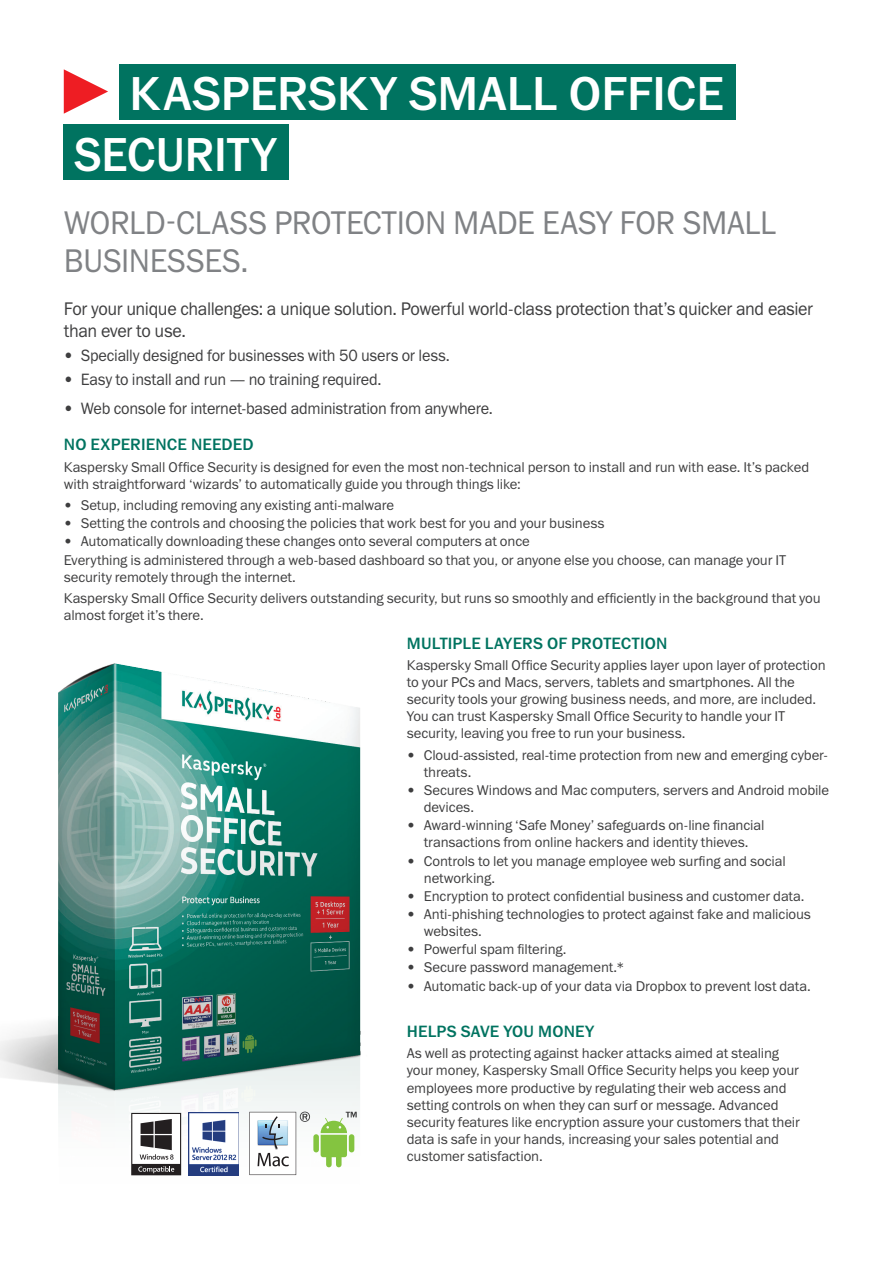
<style>
.page{position:relative;width:893px;height:1263px;background:#fff}
.page>*{position:absolute;margin:0;border:0;box-sizing:border-box;transform-origin:0 0}
.t1{font:500 48px "Lab Gothic";color:#fff}
.t2{font:500 48px "Lab Gothic";color:#fff;scale:.95 1}
.Grey_subtitle{font:33px/37.5px "Lab Gothic";letter-spacing:-.01em;color:#808285;scale:.95 1}
.Black_subtitle{font:18.3px/22px "Lab Gothic";letter-spacing:-.02em;color:#3e3e3f;scale:.95 1}
.t3{font:16.5px "Lab Gothic";letter-spacing:-.015em;color:#3e3e3f;scale:.95 1}
.Header_Green{font:500 16.5px "Lab Gothic";letter-spacing:.005em;color:#007360}
.t4{font:14.25px/17.1px "Lab Gothic";letter-spacing:-.01em;color:#3e3e3f}
</style>
<div class="page">
<svg style="left:64px;top:69px;width:44px;height:45px"></svg>
<div style="left:119px;top:64px;width:617px;height:55px;background:#007360"></div>
<div style="left:64px;top:125px;width:225px;height:55px;background:#007360"></div>
<img style="left:0;top:663px;width:361px;height:513px">
<svg style="left:131px;top:1113px;width:50px;height:62px"></svg>
<img style="left:189px;top:1112px;width:50px;height:63px">
<svg style="left:249px;top:1111px;width:108px;height:64px"></svg>
<p class="t1" style="left:130px;top:65px;width:596px">KASPERSKY SMALL OFFICE</p>
<p class="t2" style="left:74px;top:126px;width:215px">SECURITY</p>
<p class="Grey_subtitle" style="left:64px;top:204px;width:751px">WORLD-CLASS PROTECTION MADE EASY FOR SMALL<br>BUSINESSES.</p>
<p class="Black_subtitle" style="left:64px;top:298px;width:790px">For your unique challenges: a unique solution. Powerful world-class protection that’s quicker and easier than ever to use.</p>
<p class="t3" style="left:64px;top:346px;width:408px">• Specially designed for businesses with 50 users or less.</p>
<p class="t3" style="left:64px;top:370px;width:336px">• Easy to install and run — no training required.</p>
<p class="t3" style="left:64px;top:398px;width:453px">• Web console for internet-based administration from anywhere.</p>
<p class="Header_Green" style="left:64px;top:435px;width:191px">NO EXPERIENCE NEEDED</p>
<p class="t4" style="left:64px;top:458px;width:747px">Kaspersky Small Office Security is designed for even the most non-technical person to install and run with ease. It’s packed with straightforward ‘wizards’ to automatically guide you through things like:</p>
<p class="t4" style="left:64px;top:497px;width:332px">• Setup, including removing any existing anti-malware</p>
<p class="t4" style="left:64px;top:515px;width:542px">• Setting the controls and choosing the policies that work best for you and your business</p>
<p class="t4" style="left:64px;top:533px;width:468px">• Automatically downloading these changes onto several computers at once</p>
<p class="t4" style="left:64px;top:551px;width:724px">Everything is administered through a web-based dashboard so that you, or anyone else you choose, can manage your IT security remotely through the internet.</p>
<p class="t4" style="left:64px;top:590px;width:758px">Kaspersky Small Office Security delivers outstanding security, but runs so smoothly and efficiently in the background that you almost forget it’s there.</p>
<p class="Header_Green" style="left:407px;top:633px;width:262px">MULTIPLE LAYERS OF PROTECTION</p>
<p class="t4" style="left:407px;top:657px;width:420px">Kaspersky Small Office Security applies layer upon layer of protection to your PCs and Macs, servers, tablets and smartphones. All the security tools your growing business needs, and more, are included.<br>You can trust Kaspersky Small Office Security to handle your IT security, leaving you free to run your business.</p>
<p class="t4" style="left:424px;top:746px;width:405px;text-indent:-17px">• Cloud-assisted, real-time protection from new and emerging cyber&shy;threats.</p>
<p class="t4" style="left:424px;top:782px;width:407px;text-indent:-17px">• Secures Windows and Mac computers, servers and Android mobile devices.</p>
<p class="t4" style="left:407px;top:817px;width:359px;text-align:center">• Award-winning ‘Safe Money’ safeguards on-line financial transactions from online hackers and identity thieves.</p>
<p class="t4" style="left:424px;top:852px;width:363px;text-indent:-17px">• Controls to let you manage employee web surfing and social networking.</p>
<p class="t4" style="left:407px;top:887px;width:399px">• Encryption to protect confidential business and customer data.</p>
<p class="t4" style="left:424px;top:906px;width:389px;text-indent:-17px">• Anti-phishing technologies to protect against fake and malicious websites.</p>
<p class="t4" style="left:407px;top:941px;width:161px">• Powerful spam filtering.</p>
<p class="t4" style="left:407px;top:959px;width:219px">• Secure password management.*</p>
<p class="t4" style="left:407px;top:977px;width:406px">• Automatic back-up of your data via Dropbox to prevent lost data.</p>
<p class="Header_Green" style="left:407px;top:1021px;width:189px">HELPS SAVE YOU MONEY</p>
<p class="t4" style="left:407px;top:1045px;width:395px">As well as protecting against hacker attacks aimed at stealing your money, Kaspersky Small Office Security helps you keep your employees more productive by regulating their web access and setting controls on when they can surf or message. Advanced security features like encryption assure your customers that their data is safe in your hands, increasing your sales potential and customer satisfaction.</p>
</div>
